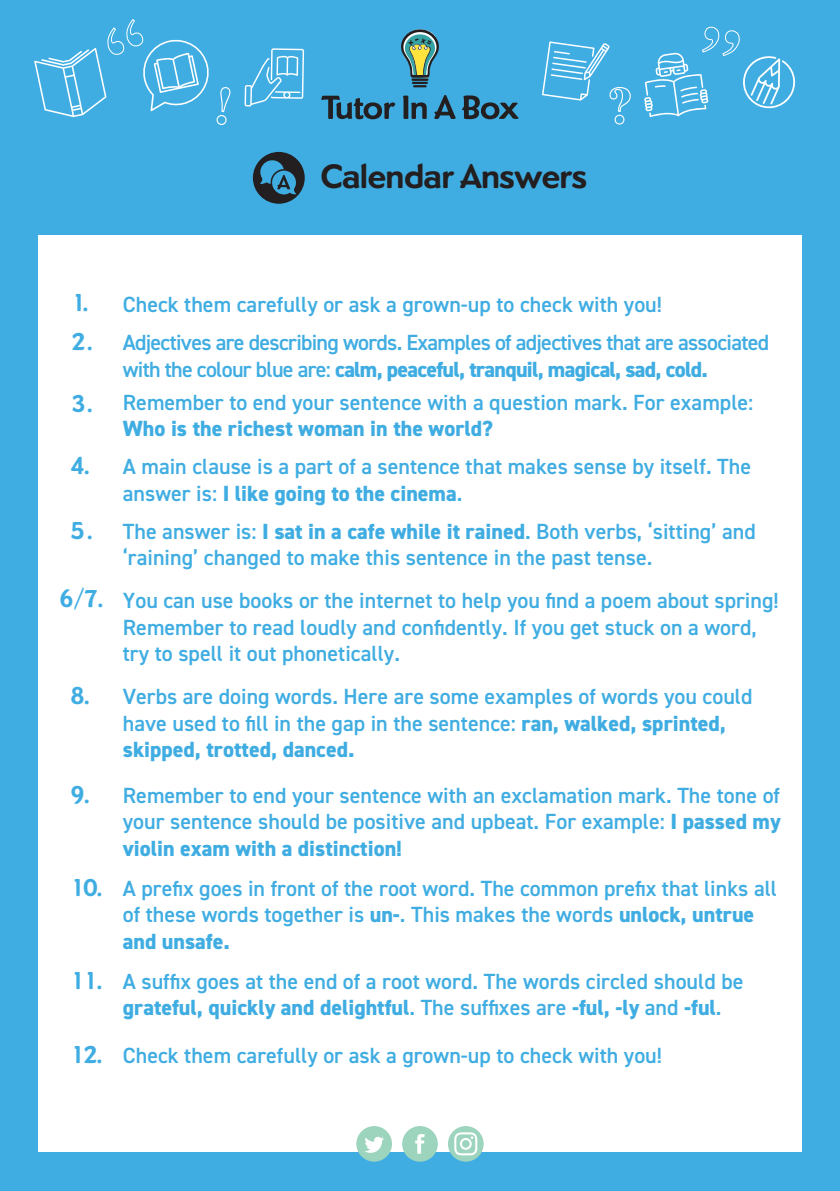
<style>
.page{position:relative;width:840px;height:1191px;background:#fff}
.page>*{position:absolute;margin:0;border:0;box-sizing:border-box;transform-origin:0 0}
.t1{font:700 35.2px "Dundee";color:#231f20}
.t2{font:700 25.4px "Dundee";color:#40ade2}
.t3{font:600 22px/26.4px "DIN2014";color:#40ade2}
.t4{font:600 22px/26.4px "DIN2014";letter-spacing:-.03em;color:#40ade2;text-align:center}
.t5{font:800 22px "DIN2014";color:#40ade2}
.s1{font-family:"Dundee";font-weight:700;font-size:25.4px}
.s2{font-weight:800}
</style>
<div class="page">
<div style="left:0;top:0;width:839px;height:1191px;background:#40ade2"></div>
<div style="left:38px;top:235px;width:763px;height:917px;background:#fff"></div>
<svg style="left:321px;top:96px;width:74px;height:23px"></svg>
<svg style="left:403px;top:96px;width:23px;height:23px"></svg>
<svg style="left:434px;top:95px;width:21px;height:24px"></svg>
<svg style="left:462px;top:95px;width:56px;height:24px"></svg>
<svg style="left:401px;top:29px;width:38px;height:58px"></svg>
<div style="left:356px;top:1126px;width:36px;height:35px;background:#9cd4bd;border-radius:50%"></div>
<svg style="left:365px;top:1136px;width:19px;height:16px"></svg>
<div style="left:402px;top:1126px;width:35px;height:35px;background:#9cd4bd;border-radius:50%"></div>
<svg style="left:415px;top:1134px;width:9px;height:19px"></svg>
<div style="left:447px;top:1126px;width:36px;height:35px;background:#9cd4bd;border-radius:50%"></div>
<svg style="left:454px;top:1132px;width:23px;height:23px"></svg>
<svg style="left:244px;top:48px;width:60px;height:58px"></svg>
<svg style="left:644px;top:26px;width:152px;height:91px"></svg>
<svg style="left:34px;top:19px;width:197px;height:106px"></svg>
<svg style="left:542px;top:41px;width:89px;height:84px"></svg>
<div style="left:253px;top:152px;width:51px;height:52px;background:#231f20;border-radius:50%"></div>
<svg style="left:260px;top:159px;width:36px;height:36px"></svg>
<h1 class="t1" style="left:320px;top:155px;width:268px">Calendar Answers</h1>
<p class="t3" style="left:71px;top:290px;width:592px"><span class="s1">1.</span> Check them carefully or ask a grown-up to check with you!</p>
<p class="t4" style="left:71px;top:329px;width:699px"><span class="s1">2.</span> Adjectives are describing words. Examples of adjectives that are associated with the colour blue are: <span class="s2">calm, peaceful, tranquil, magical, sad, cold.</span></p>
<p class="t3" style="left:123px;top:388px;width:631px">Remember to end your sentence with a question mark. For example:</p>
<p class="t5" style="left:123px;top:414px;width:371px">Who is the richest woman in the world?</p>
<p class="t2" style="left:71px;top:388px;width:24px">3.</p>
<p class="t3" style="left:123px;top:453px;width:629px;text-indent:-53px"><span class="s1">4.</span> A main clause is a part of a sentence that makes sense by itself. The answer is: <span class="s2">I like going to the cinema</span>.</p>
<p class="t3" style="left:123px;top:517px;width:634px;text-indent:-53px"><span class="s1">5 .</span> The answer is: <span class="s2">I sat in a cafe while it rained</span>. Both verbs, ‘sitting’ and ‘raining’ changed to make this sentence in the past tense.</p>
<p class="t3" style="left:123px;top:587px;width:657px;text-indent:-64px"><span class="s1">6 / 7.</span> You can use books or the internet to help you find a poem about spring!<br>Remember to read loudly and confidently. If you get stuck on a word, try to spell it out phonetically.</p>
<p class="t3" style="left:123px;top:683px;width:631px;text-indent:-53px"><span class="s1">8.</span> Verbs are doing words. Here are some examples of words you could have used to fill in the gap in the sentence: <span class="s2">ran, walked, sprinted, skipped, trotted, danced.</span></p>
<p class="t3" style="left:123px;top:781px;width:659px;text-align:justify;text-indent:-53px"><span class="s1">9.</span> Remember to end your sentence with an exclamation mark. The tone of your sentence should be positive and upbeat. For example: <span class="s2">I passed my violin exam with a distinction!</span></p>
<p class="t3" style="left:123px;top:874px;width:655px;text-indent:-53px"><span class="s1">10.</span> A prefix goes in front of the root word. The common prefix that links all of these words together is <span class="s2">un-</span>. This makes the words <span class="s2">unlock, untrue and unsafe.</span></p>
<p class="t3" style="left:123px;top:967px;width:621px;text-indent:-53px"><span class="s1">11.</span> A suffix goes at the end of a root word. The words circled should be <span class="s2">grateful, quickly and delightful</span>. The suffixes are <span class="s2">-ful, -ly</span> and <span class="s2">-ful</span>.</p>
<p class="t3" style="left:70px;top:1041px;width:593px"><span class="s1">12.</span> Check them carefully or ask a grown-up to check with you!</p>
</div>
